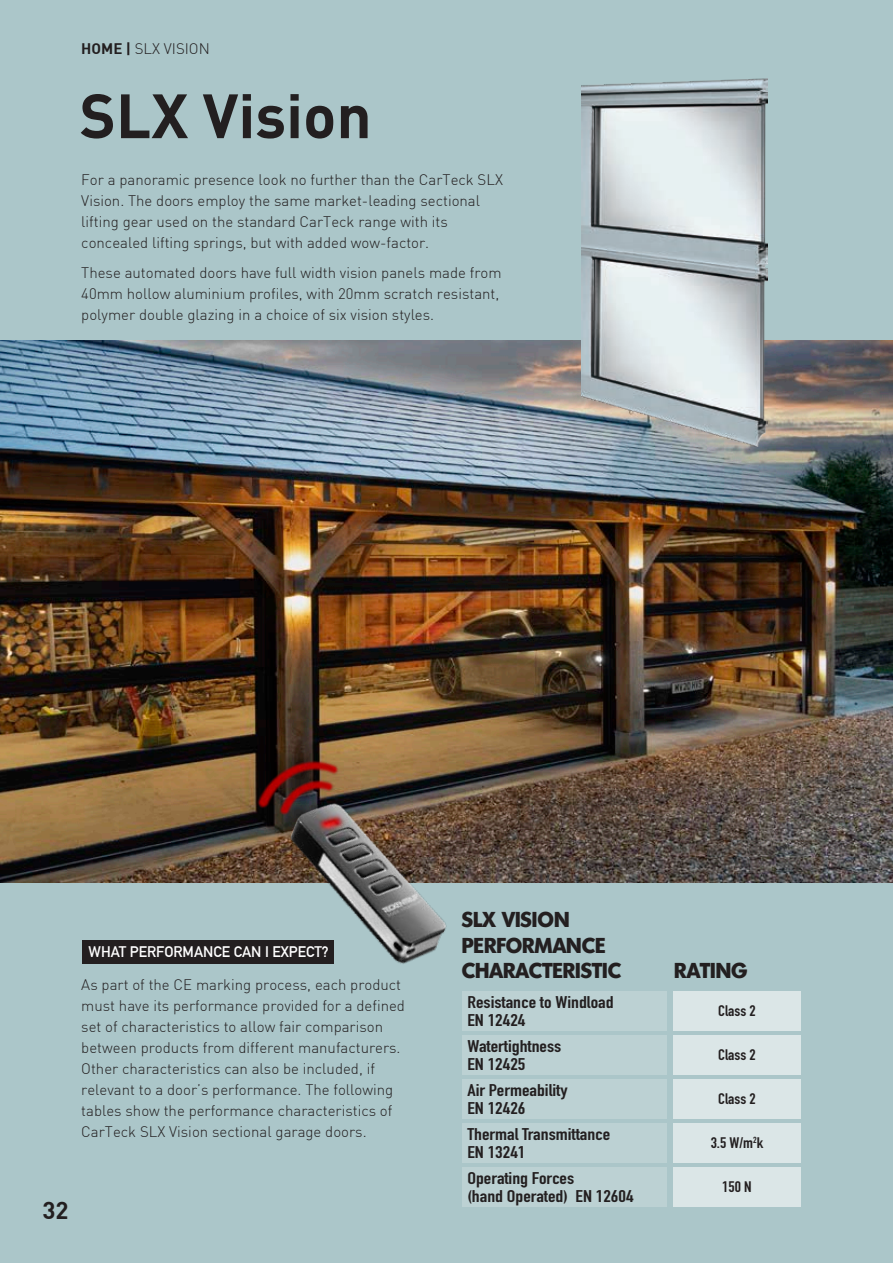
<style>
.page{position:relative;width:893px;height:1263px;background:#fff}
.page>*{position:absolute;margin:0;border:0;box-sizing:border-box;transform-origin:0 0}
.t1{font:61.5px "DIN Bold";color:#231f20}
.t2{font:24px "DIN Bold";color:#231f20}
.t3{font:700 21px/25.2px "Montreal";color:#231f20}
.t4{font:700 16.65px/18px "DIN Condensed";color:#231f20;scale:1.21 1}
.t5{font:300 15px/21px "DIN";color:#231f20}
.t6{font:700 15px "DIN Condensed";color:#231f20;scale:1.12 1}
.t7{font:700 15px "DIN Alternate";color:#fff}
.s1{font-family:"DIN Bold";font-weight:400}
</style>
<div class="page">
<div style="left:0;top:0;width:893px;height:381px;background:#abc6c9"></div>
<div style="left:0;top:882px;width:893px;height:381px;background:#abc6c9"></div>
<div style="left:82px;top:940px;width:252px;height:23px;background:#231f20"></div>
<div style="left:462px;top:991px;width:204px;height:40px;background:#bcd1d3"></div>
<div style="left:462px;top:1035px;width:204px;height:40px;background:#bcd1d3"></div>
<div style="left:462px;top:1079px;width:204px;height:40px;background:#bcd1d3"></div>
<div style="left:462px;top:1123px;width:204px;height:40px;background:#bcd1d3"></div>
<div style="left:462px;top:1167px;width:204px;height:40px;background:#bcd1d3"></div>
<img style="left:0;top:341px;width:893px;height:541px">
<div style="left:673px;top:991px;width:128px;height:40px;background:#dbe6e7"></div>
<div style="left:673px;top:1035px;width:128px;height:40px;background:#dbe6e7"></div>
<div style="left:673px;top:1079px;width:128px;height:40px;background:#dbe6e7"></div>
<div style="left:673px;top:1123px;width:128px;height:40px;background:#dbe6e7"></div>
<div style="left:673px;top:1167px;width:128px;height:40px;background:#dbe6e7"></div>
<img style="left:581px;top:78px;width:186px;height:368px">
<img style="left:209px;top:730px;width:294px;height:234px">
<p class="t5" style="left:81px;top:37px;width:130px"><span class="s1">HOME |</span> SLX VISION</p>
<h1 class="t1" style="left:80px;top:76px;width:294px">SLX Vision</h1>
<p class="t5" style="left:81px;top:169px;width:423px">For a panoramic presence look no further than the CarTeck SLX Vision. The doors employ the same market-leading sectional lifting gear used on the standard CarTeck range with its concealed lifting springs, but with added wow-factor.</p>
<p class="t5" style="left:81px;top:262px;width:422px">These automated doors have full width vision panels made from<br>40mm hollow aluminium profiles, with 20mm scratch resistant, polymer double glazing in a choice of six vision styles.</p>
<p class="t7" style="left:89px;top:940px;width:242px">WHAT PERFORMANCE CAN I EXPECT?</p>
<p class="t5" style="left:81px;top:974px;width:325px">As part of the CE marking process, each product must have its performance provided for a defined set of characteristics to allow fair comparison between products from different manufacturers.<br>Other characteristics can also be included, if relevant to a door’s performance. The following tables show the performance characteristics of CarTeck SLX Vision sectional garage doors.</p>
<h2 class="t2" style="left:43px;top:1195px;width:28px">32</h2>
<h3 class="t3" style="left:462px;top:906px;width:161px">SLX VISION<br>PERFORMANCE<br>CHARACTERISTIC</h3>
<p class="t4" style="left:467px;top:993px;width:122px">Resistance to Windload<br>EN 12424</p>
<p class="t4" style="left:467px;top:1037px;width:79px">Watertightness<br>EN 12425</p>
<p class="t4" style="left:467px;top:1081px;width:84px">Air Permeability<br>EN 12426</p>
<p class="t4" style="left:467px;top:1125px;width:120px">Thermal Transmittance<br>EN 13241</p>
<p class="t4" style="left:467px;top:1169px;width:139px">Operating Forces<br>(hand Operated) EN 12604</p>
<h3 class="t3" style="left:674px;top:957px;width:75px">RATING</h3>
<p class="t6" style="left:718px;top:1001px;width:35px">Class 2</p>
<p class="t6" style="left:718px;top:1045px;width:35px">Class 2</p>
<p class="t6" style="left:718px;top:1089px;width:35px">Class 2</p>
<p class="t6" style="left:711px;top:1133px;width:48px">3.5 W/m<sup>2</sup>k</p>
<p class="t6" style="left:722px;top:1177px;width:28px">150 N</p>
</div>
